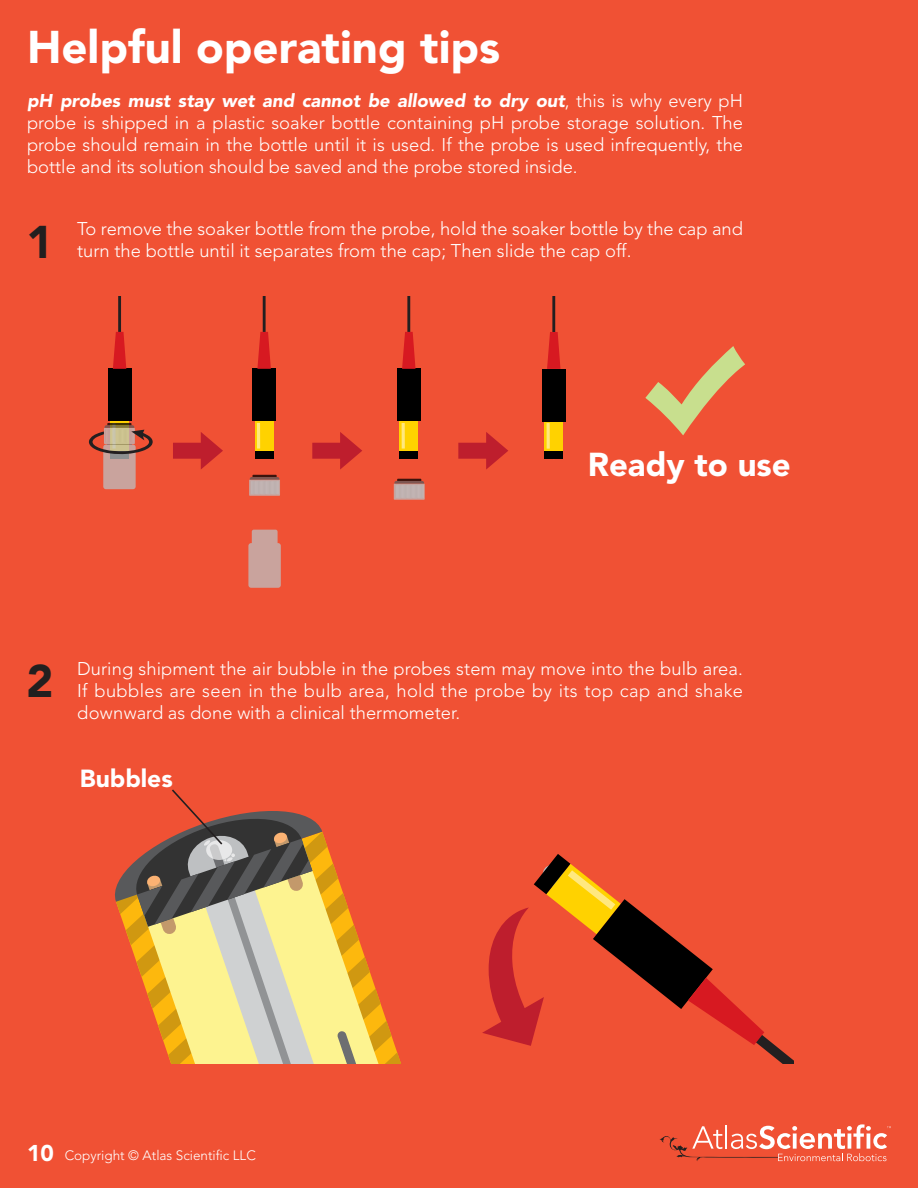
<style>
.page{position:relative;width:918px;height:1188px;background:#f05134}
.page>*{position:absolute;margin:0;border:0;box-sizing:border-box;transform-origin:0 0}
.t1{font:900 22.2px "Avenir";color:#fff}
.t2{font:900 22.2px "Avenir";color:#221f1f}
.t3{font:300 18.3px/22px "Avenir";color:#fff;text-align:justify}
.t4{font:900 16.05px "Avenir";color:#fff}
.t5{font:300 13.5px "Avenir";color:#fff}
.t6{font:900 12px "Avenir";color:#fff}
.s1{font-weight:900;font-style:italic}
.s2{font-weight:900;font-size:11.1px}
</style>
<div class="page">
<hr style="left:118px;top:294px;width:3px;height:65px;background:#231f20">
<svg style="left:173px;top:432px;width:50px;height:37px"></svg>
<svg style="left:312px;top:432px;width:50px;height:37px"></svg>
<svg style="left:458px;top:432px;width:50px;height:37px"></svg>
<svg style="left:645px;top:346px;width:100px;height:89px"></svg>
<hr style="left:263px;top:294px;width:3px;height:65px;background:#231f20">
<svg style="left:248px;top:530px;width:33px;height:58px;background:#cb9d95"></svg>
<hr style="left:407px;top:294px;width:3px;height:65px;background:#231f20">
<div style="left:394px;top:484px;width:31px;height:16px;background:#d48c80"></div>
<svg style="left:394px;top:479px;width:30px;height:20px"></svg>
<hr style="left:552px;top:294px;width:3px;height:65px;background:#231f20">
<svg style="left:249px;top:480px;width:31px;height:16px"></svg>
<svg style="left:250px;top:475px;width:29px;height:20px"></svg>
<div style="left:545px;top:421px;width:18px;height:30px;background:#ffd200"></div>
<div style="left:542px;top:369px;width:24px;height:52px;background:#000"></div>
<svg style="left:547px;top:332px;width:13px;height:37px"></svg>
<hr style="left:547px;top:423px;width:3px;height:26px;background:#fff">
<div style="left:545px;top:451px;width:18px;height:8px;background:#000"></div>
<div style="left:400px;top:421px;width:18px;height:30px;background:#ffd200"></div>
<div style="left:397px;top:369px;width:24px;height:52px;background:#000"></div>
<svg style="left:402px;top:332px;width:14px;height:37px"></svg>
<hr style="left:402px;top:423px;width:3px;height:26px;background:#fff">
<div style="left:400px;top:451px;width:18px;height:7px;background:#000"></div>
<div style="left:255px;top:421px;width:18px;height:30px;background:#ffd200"></div>
<div style="left:252px;top:369px;width:24px;height:52px;background:#000"></div>
<svg style="left:257px;top:332px;width:14px;height:37px"></svg>
<hr style="left:257px;top:423px;width:3px;height:26px;background:#fff">
<div style="left:255px;top:451px;width:18px;height:7px;background:#000"></div>
<div style="left:111px;top:421px;width:18px;height:30px;background:#ffd200"></div>
<div style="left:108px;top:369px;width:23px;height:52px;background:#000"></div>
<svg style="left:113px;top:332px;width:13px;height:37px"></svg>
<div style="left:103px;top:445px;width:33px;height:44px;background:#c9a39d;border-radius:3px"></div>
<svg style="left:89px;top:423px;width:64px;height:36px"></svg>
<hr style="left:84px;top:293px;width:717px;height:2px;background:#f05134">
<svg style="left:114px;top:789px;width:287px;height:275px"></svg>
<svg style="left:482px;top:854px;width:312px;height:210px"></svg>
<svg style="left:660px;top:1124px;width:231px;height:37px"></svg>
<p class="t1" style="left:27px;top:42px;width:475px">Helpful operating tips</p>
<p class="t3" style="left:27px;top:91px;width:718px"><span class="s1">pH probes must stay wet and cannot be allowed to dry out</span>, this is why every pH probe is shipped in a plastic soaker bottle containing pH probe storage solution. The probe should remain in the bottle until it is used. If the probe is used infrequently, the bottle and its solution should be saved and the probe stored inside.</p>
<p class="t2" style="left:27px;top:237px;width:28px">1</p>
<p class="t3" style="left:77px;top:219px;width:667px">To remove the soaker bottle from the probe, hold the soaker bottle by the cap and turn the bottle until it separates from the cap; Then slide the cap off.</p>
<p class="t4" style="left:588px;top:461px;width:204px">Ready to use</p>
<p class="t2" style="left:27px;top:677px;width:28px">2</p>
<p class="t3" style="left:77px;top:659px;width:668px">During shipment the air bubble in the probes stem may move into the bulb area.<br>If bubbles are seen in the bulb area, hold the probe by its top cap and shake downward as done with a clinical thermometer.</p>
<p class="t6" style="left:80px;top:776px;width:94px">Bubbles</p>
<p class="t5" style="left:27px;top:1150px;width:230px"><span class="s2">10</span> Copyright © Atlas Scientific LLC</p>
</div>
